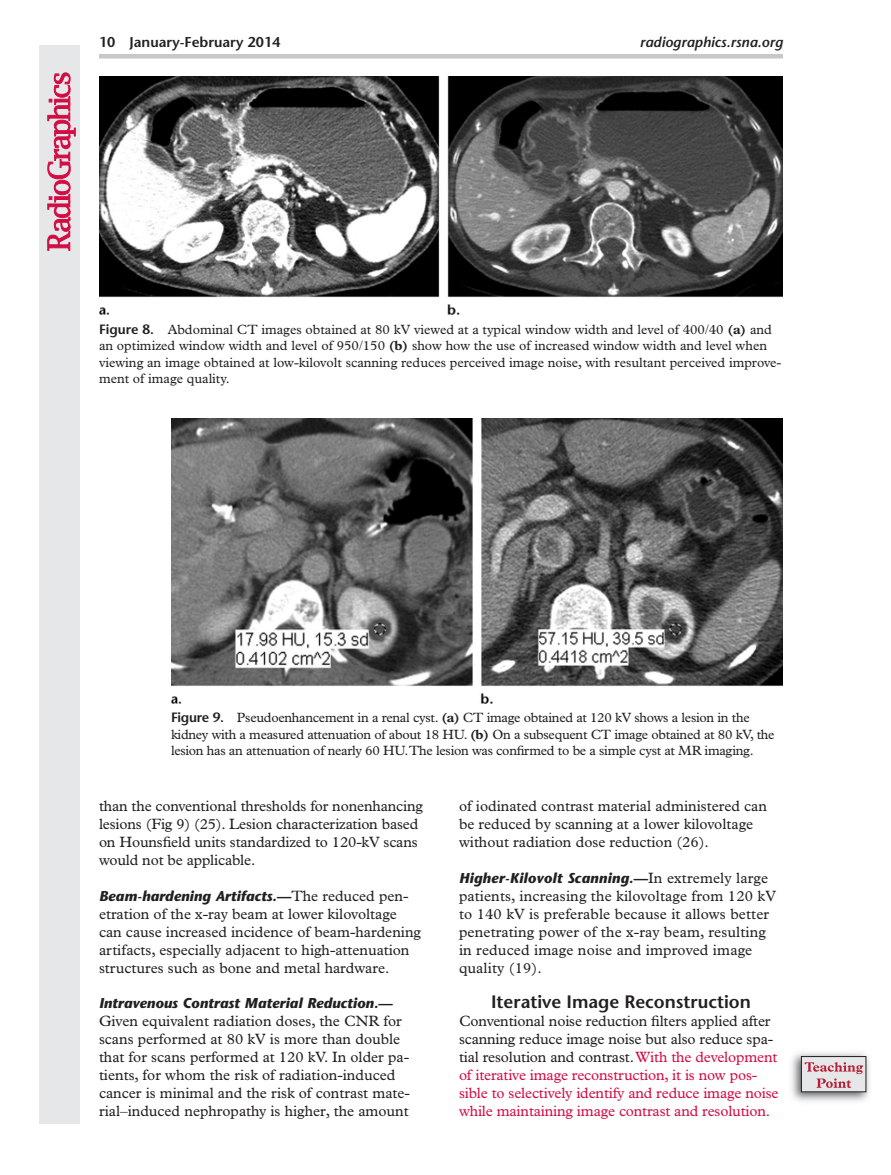
<style>
.page{position:relative;width:891px;height:1175px;background:#fff}
.page>*{position:absolute;margin:0;border:0;box-sizing:border-box;transform-origin:0 0}
.t1{font:600 18px "Stone Sans";color:#231f20}
.t2{font:15px/18px "Plantin";color:#231f20}
.Flush_Left{font:15px/18px "Plantin";letter-spacing:-.01em;color:#d20d44}
.t3{font:italic 700 14.25px "Stone Sans";color:#231f20}
.t4{font:600 14.25px "Stone Sans";color:#231f20}
.t5{font:italic 600 14.25px "Stone Sans";color:#231f20}
.Figure_Legend{font:13.5px/16.2px "Plantin";color:#231f20}
.Figure_Legend-2{font:13.5px/16.2px "Plantin";letter-spacing:-.02em;color:#231f20}
.s1{font-family:"Stone Sans";font-weight:600}
.s2{font-weight:700}
.s3{font-family:"Plantin";font-weight:400;font-style:normal;font-size:15px}
.s4{color:#231f20}
</style>
<div class="page">
<div style="left:39px;top:45px;width:40px;height:1078px;background:#e6e7e9"></div>
<svg style="left:47px;top:72px;width:29px;height:179px"></svg>
<hr style="left:99px;top:54px;width:684px;height:4px;background:#c7c8ca">
<img style="left:99px;top:76px;width:684px;height:239px">
<img style="left:171px;top:419px;width:612px;height:284px">
<img style="left:791px;top:1052px;width:79px;height:50px">
<div style="left:801px;top:1056px;width:65px;height:35px;background:#e6e7e9"></div>
<div style="left:801px;top:1056px;width:65px;height:36px;border:1px solid #231f20"></div>
<svg style="left:805px;top:1062px;width:58px;height:25px"></svg>
<p class="t4" style="left:99px;top:34px;width:183px">10 January-February 2014</p>
<p class="t5" style="left:640px;top:34px;width:145px">radiographics.rsna.org</p>
<p class="Figure_Legend" style="left:99px;top:321px;width:684px"><span class="s1">Figure 8.</span> Abdominal CT images obtained at 80 kV viewed at a typical window width and level of 400/40 <span class="s2">(a)</span> and an optimized window width and level of 950/150 <span class="s2">(b)</span> show how the use of increased window width and level when viewing an image obtained at low-kilovolt scanning reduces perceived image noise, with resultant perceived improve&shy;ment of image quality.</p>
<p class="Figure_Legend-2" style="left:171px;top:710px;width:605px"><span class="s1">Figure 9.</span> Pseudoenhancement in a renal cyst. <span class="s2">(a)</span> CT image obtained at 120 kV shows a lesion in the kidney with a measured attenuation of about 18 HU. <span class="s2">(b)</span> On a subsequent CT image obtained at 80 kV, the lesion has an attenuation of nearly 60 HU. The lesion was confirmed to be a simple cyst at MR imaging.</p>
<h3 class="t2" style="left:99px;top:797px;width:325px">than the conventional thresholds for nonenhancing lesions (Fig 9) (25). Lesion characterization based on Hounsfield units standardized to 120-kV scans would not be applicable.</h3>
<h3 class="t3" style="left:99px;top:887px;width:311px">Beam-hardening Artifacts.—<span class="s3">The reduced pen-</span></h3>
<h3 class="t2" style="left:99px;top:905px;width:324px">etration of the x-ray beam at lower kilovoltage can cause increased incidence of beam-hardening artifacts, especially adjacent to high-attenuation structures such as bone and metal hardware.</h3>
<h3 class="t3" style="left:99px;top:995px;width:295px">Intravenous Contrast Material Reduction.—</h3>
<h3 class="t2" style="left:99px;top:1012px;width:313px">Given equivalent radiation doses, the CNR for scans performed at 80 kV is more than double that for scans performed at 120 kV. In older pa&shy;tients, for whom the risk of radiation-induced cancer is minimal and the risk of contrast mate&shy;rial–induced nephropathy is higher, the amount</h3>
<h3 class="t2" style="left:459px;top:797px;width:310px">of iodinated contrast material administered can be reduced by scanning at a lower kilovoltage without radiation dose reduction (26).</h3>
<h3 class="t3" style="left:459px;top:869px;width:311px">Higher-Kilovolt Scanning.—<span class="s3">In extremely large</span></h3>
<h3 class="t2" style="left:459px;top:887px;width:318px">patients, increasing the kilovoltage from 120 kV to 140 kV is preferable because it allows better penetrating power of the x-ray beam, resulting in reduced image noise and improved image quality (19).</h3>
<h1 class="t1" style="left:491px;top:991px;width:261px">Iterative Image Reconstruction</h1>
<p class="Flush_Left" style="left:459px;top:1012px;width:321px"><span class="s4">Conventional noise reduction filters applied after scanning reduce image noise but also reduce spa&shy;tial resolution and contrast.</span> With the development of iterative image reconstruction, it is now pos&shy;sible to selectively identify and reduce image noise while maintaining image contrast and resolution.</p>
</div>
